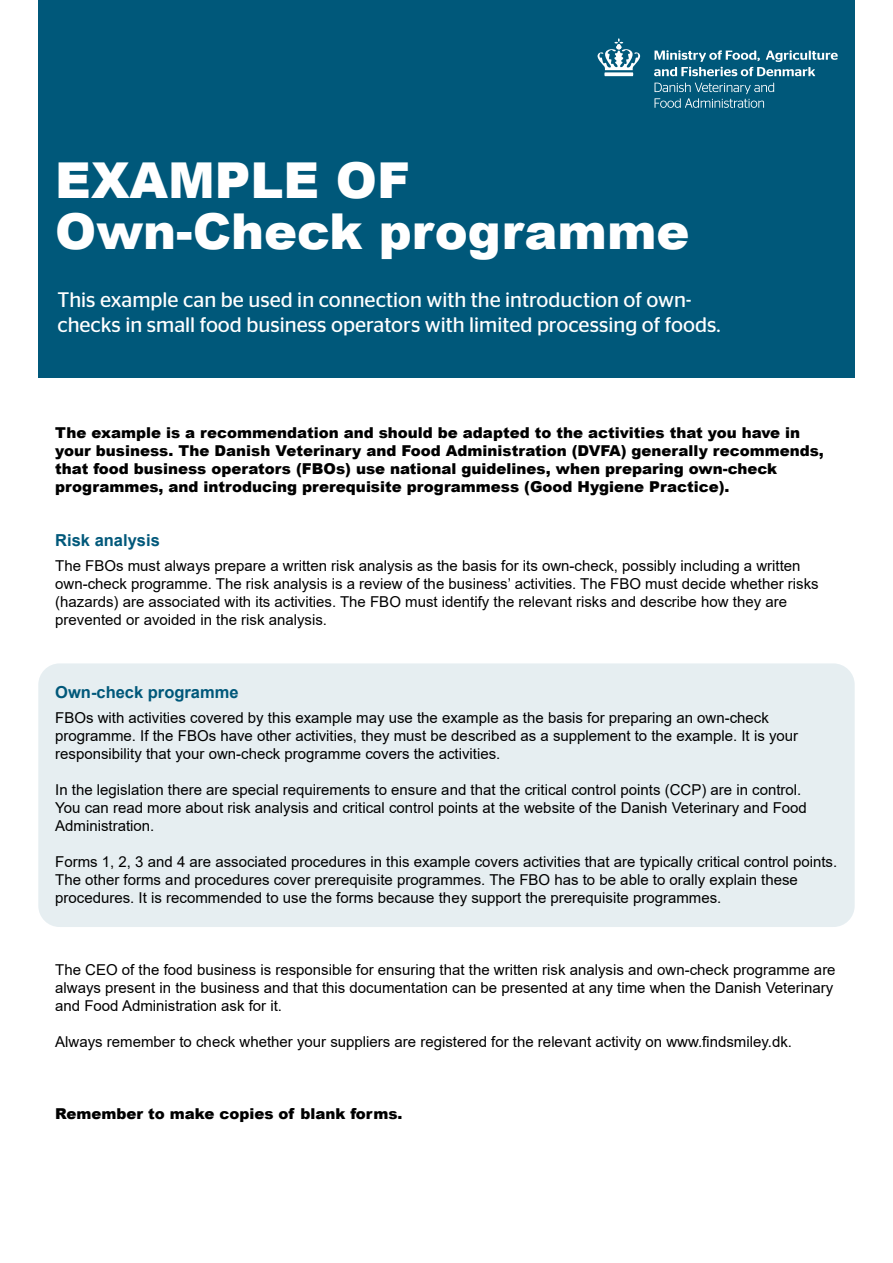
<style>
.page{position:relative;width:893px;height:1263px;background:#fff}
.page>*{position:absolute;margin:0;border:0;box-sizing:border-box;transform-origin:0 0}
.Overskrift{font:900 49.5px/51px "Arial";color:#fff}
.underrubrik{font:21px/25.2px "Stag Sans";color:#fff}
.mellemrubrik{font:700 16.5px "Arial";color:#00587a}
.brød{font:15px/18px "Arial";color:#000}
.brød-2{font:900 15px/18px "Arial";color:#000}
</style>
<div class="page">
<div style="left:38px;top:663px;width:817px;height:264px;background:#e6eef1;border-radius:21px"></div>
<div style="left:38px;top:0;width:817px;height:378px;background:#00587a"></div>
<svg style="left:598px;top:38px;width:42px;height:38px"></svg>
<svg style="left:654px;top:50px;width:184px;height:26px"></svg>
<svg style="left:654px;top:83px;width:120px;height:25px"></svg>
<h1 class="Overskrift" style="left:55px;top:154px;width:636px">EXAMPLE OF<br>Own-Check programme</h1>
<h3 class="underrubrik" style="left:57px;top:287px;width:665px">This example can be used in connection with the introduction of own&shy;checks in small food business operators with limited processing of foods.</h3>
<p class="brød-2" style="left:55px;top:423px;width:770px">The example is a recommendation and should be adapted to the activities that you have in your business. The Danish Veterinary and Food Administration (DVFA) generally recommends, that food business operators (FBOs) use national guidelines, when preparing own-check programmes, and introducing prerequisite programmess (Good Hygiene Practice).</p>
<h4 class="mellemrubrik" style="left:55px;top:529px;width:106px">Risk analysis</h4>
<p class="brød" style="left:55px;top:556px;width:765px">The FBOs must always prepare a written risk analysis as the basis for its own-check, possibly including a written own-check programme. The risk analysis is a review of the business’ activities. The FBO must decide whether risks (hazards) are associated with its activities. The FBO must identify the relevant risks and describe how they are prevented or avoided in the risk analysis.</p>
<h4 class="mellemrubrik" style="left:55px;top:681px;width:185px">Own-check programme</h4>
<p class="brød" style="left:55px;top:708px;width:744px">FBOs with activities covered by this example may use the example as the basis for preparing an own-check programme. If the FBOs have other activities, they must be described as a supplement to the example. It is your responsibility that your own-check programme covers the activities.</p>
<p class="brød" style="left:55px;top:780px;width:753px">In the legislation there are special requirements to ensure and that the critical control points (CCP) are in control.<br>You can read more about risk analysis and critical control points at the website of the Danish Veterinary and Food<br>Administration.</p>
<p class="brød" style="left:55px;top:852px;width:783px">Forms 1, 2, 3 and 4 are associated procedures in this example covers activities that are typically critical control points.<br>The other forms and procedures cover prerequisite programmes. The FBO has to be able to orally explain these procedures. It is recommended to use the forms because they support the prerequisite programmes.</p>
<p class="brød" style="left:55px;top:960px;width:782px">The CEO of the food business is responsible for ensuring that the written risk analysis and own-check programme are always present in the business and that this documentation can be presented at any time when the Danish Veterinary and Food Administration ask for it.</p>
<p class="brød" style="left:55px;top:1032px;width:738px">Always remember to check whether your suppliers are registered for the relevant activity on www.findsmiley.dk.</p>
<p class="brød-2" style="left:55px;top:1104px;width:349px">Remember to make copies of blank forms.</p>
</div>
